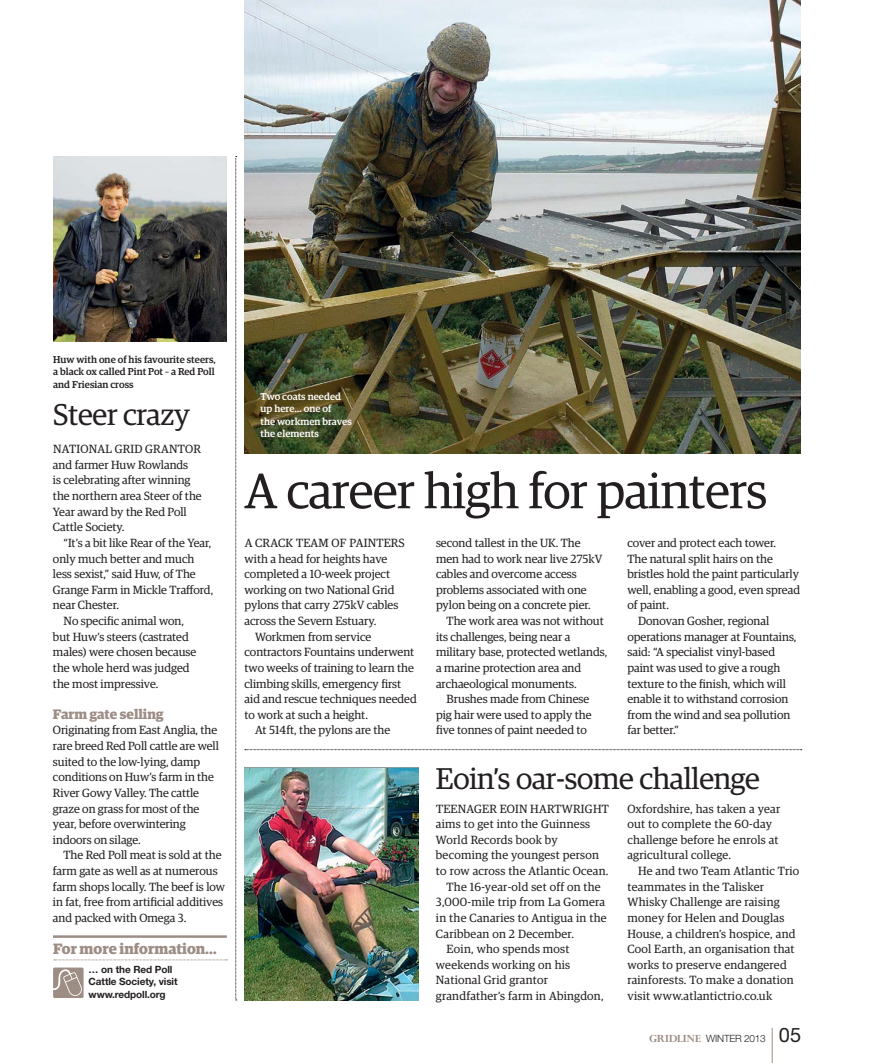
<style>
.page{position:relative;width:872px;height:1063px;background:#fff}
.page>*{position:absolute;margin:0;border:0;box-sizing:border-box;transform-origin:0 0}
.t1{font:50px "Guardian Egyp";letter-spacing:-.01em;color:#231f20}
.t2{font:30px "Guardian Egyp";letter-spacing:-.01em;color:#231f20}
.t3{font:700 15px "Guardian Egyp";color:#9d8d85}
.t4{font:700 13.75px "Guardian Egyp";color:#9d8d85}
.t5{font:11.88px/15.6px "Guardian Egyp";color:#231f20}
.t6{font:11.88px/15.6px "Guardian Egyp";letter-spacing:.02em;color:#231f20}
.t7{font:500 10px/12.5px "Guardian Egyp";letter-spacing:.005em;color:#231f20}
.t8{font:500 10px/12.5px "Guardian Egyp";letter-spacing:.005em;color:#fff}
.t9{font:700 10px/12.5px "Helvetica Neue";letter-spacing:-.01em;color:#231f20}
.t10{font:300 10px "Helvetica Neue";letter-spacing:-.02em;color:#231f20}
.s1{font-family:"Perpetua";font-weight:700;font-size:12.25px;color:#9d8d85}
.s2{font-weight:400;font-size:20px}
</style>
<div class="page">
<img style="left:244px;top:767px;width:174px;height:233px">
<img style="left:244px;top:0;width:556px;height:453px">
<hr style="left:772px;top:1028px;width:1px;height:35px;background:#9d8d85">
<svg style="left:235px;top:156px;width:2px;height:845px;background:#c3c2c2"></svg>
<svg style="left:245px;top:749px;width:556px;height:1px"></svg>
<div style="left:53px;top:968px;width:31px;height:30px;background:#9d8d85;border-radius:2px"></div>
<hr style="left:53px;top:935px;width:174px;height:3px;background:#9d8d85">
<svg style="left:54px;top:960px;width:173px;height:1px"></svg>
<svg style="left:53px;top:968px;width:29px;height:28px"></svg>
<img style="left:53px;top:156px;width:174px;height:186px">
<p class="t7" style="left:53px;top:353px;width:164px">Huw with one of his favourite steers, a black ox called Pint Pot – a Red Poll and Friesian cross</p>
<h2 class="t2" style="left:53px;top:400px;width:138px">Steer crazy</h2>
<p class="t5" style="left:53px;top:442px;width:150px">NATIONAL GRID GRANTOR and farmer Huw Rowlands<br>is celebrating after winning the northern area Steer of the<br>Year award by the Red Poll<br>Cattle Society.</p>
<p class="t5" style="left:64px;top:536px;width:149px">“It’s a bit like Rear of the Year,</p>
<p class="t5" style="left:53px;top:551px;width:143px">only much better and much</p>
<p class="t5" style="left:53px;top:567px;width:144px">less sexist,” said Huw, of The</p>
<p class="t5" style="left:53px;top:582px;width:162px">Grange Farm in Mickle Trafford,</p>
<p class="t5" style="left:53px;top:598px;width:68px">near Chester.</p>
<p class="t5" style="left:64px;top:614px;width:122px">No specific animal won,</p>
<p class="t5" style="left:53px;top:629px;width:137px">but Huw’s steers (castrated</p>
<p class="t5" style="left:53px;top:645px;width:145px">males) were chosen because</p>
<p class="t5" style="left:53px;top:661px;width:138px">the whole herd was judged</p>
<p class="t5" style="left:53px;top:676px;width:107px">the most impressive.</p>
<p class="t4" style="left:53px;top:707px;width:112px">Farm gate selling</p>
<p class="t5" style="left:53px;top:723px;width:167px">Originating from East Anglia, the rare breed Red Poll cattle are well suited to the low-lying, damp conditions on Huw’s farm in the<br>River Gowy Valley. The cattle graze on grass for most of the year, before overwintering indoors on silage.</p>
<p class="t5" style="left:53px;top:848px;width:173px;text-indent:11px">The Red Poll meat is sold at the farm gate as well as at numerous farm shops locally. The beef is low in fat, free from artificial additives and packed with Omega 3.</p>
<p class="t3" style="left:53px;top:941px;width:165px">For more information…</p>
<p class="t9" style="left:89px;top:964px;width:90px">… on the Red Poll<br>Cattle Society, visit www.redpoll.org</p>
<p class="t8" style="left:260px;top:391px;width:93px">Two coats needed up here… one of<br>the workmen braves the elements</p>
<h1 class="t1" style="left:244px;top:467px;width:524px">A career high for painters</h1>
<p class="t6" style="left:245px;top:536px;width:161px">A CRACK TEAM OF PAINTERS</p>
<p class="t5" style="left:244px;top:551px;width:144px">with a head for heights have</p>
<p class="t5" style="left:244px;top:567px;width:147px">completed a 10-week project</p>
<p class="t5" style="left:244px;top:582px;width:151px">working on two National Grid</p>
<p class="t5" style="left:244px;top:598px;width:155px">pylons that carry 275kV cables</p>
<p class="t5" style="left:244px;top:614px;width:133px">across the Severn Estuary.</p>
<p class="t5" style="left:255px;top:629px;width:118px">Workmen from service</p>
<p class="t5" style="left:244px;top:645px;width:171px">contractors Fountains underwent</p>
<p class="t5" style="left:244px;top:661px;width:171px">two weeks of training to learn the</p>
<p class="t5" style="left:244px;top:676px;width:158px">climbing skills, emergency first</p>
<p class="t5" style="left:244px;top:692px;width:174px">aid and rescue techniques needed</p>
<p class="t5" style="left:244px;top:707px;width:125px">to work at such a height.</p>
<p class="t5" style="left:255px;top:723px;width:137px">At 514ft, the pylons are the</p>
<p class="t5" style="left:436px;top:536px;width:146px">second tallest in the UK. The</p>
<p class="t5" style="left:436px;top:551px;width:168px">men had to work near live 275kV</p>
<p class="t5" style="left:436px;top:567px;width:142px">cables and overcome access</p>
<p class="t5" style="left:436px;top:582px;width:152px">problems associated with one</p>
<p class="t5" style="left:436px;top:598px;width:156px">pylon being on a concrete pier.</p>
<p class="t5" style="left:446px;top:614px;width:159px">The work area was not without</p>
<p class="t5" style="left:436px;top:629px;width:136px">its challenges, being near a</p>
<p class="t5" style="left:436px;top:645px;width:173px">military base, protected wetlands,</p>
<p class="t5" style="left:436px;top:661px;width:147px">a marine protection area and</p>
<p class="t5" style="left:436px;top:676px;width:142px">archaeological monuments.</p>
<p class="t5" style="left:446px;top:692px;width:144px">Brushes made from Chinese</p>
<p class="t5" style="left:436px;top:707px;width:157px">pig hair were used to apply the</p>
<p class="t5" style="left:436px;top:723px;width:152px">five tonnes of paint needed to</p>
<p class="t5" style="left:627px;top:536px;width:150px">cover and protect each tower.</p>
<p class="t5" style="left:627px;top:551px;width:147px">The natural split hairs on the</p>
<p class="t5" style="left:627px;top:567px;width:173px">bristles hold the paint particularly</p>
<p class="t5" style="left:627px;top:583px;width:174px">well, enabling a good, even spread</p>
<p class="t5" style="left:627px;top:598px;width:43px">of paint.</p>
<p class="t5" style="left:638px;top:614px;width:133px">Donovan Gosher, regional</p>
<p class="t5" style="left:627px;top:629px;width:171px">operations manager at Fountains,</p>
<p class="t5" style="left:627px;top:645px;width:149px">said: “A specialist vinyl-based</p>
<p class="t5" style="left:627px;top:661px;width:154px">paint was used to give a rough</p>
<p class="t5" style="left:627px;top:676px;width:160px">texture to the finish, which will</p>
<p class="t5" style="left:627px;top:692px;width:162px">enable it to withstand corrosion</p>
<p class="t5" style="left:627px;top:708px;width:164px">from the wind and sea pollution</p>
<p class="t5" style="left:627px;top:723px;width:53px">far better.”</p>
<h2 class="t2" style="left:436px;top:764px;width:325px">Eoin’s oar-some challenge</h2>
<p class="t6" style="left:436px;top:801px;width:174px">TEENAGER EOIN HARTWRIGHT</p>
<p class="t6" style="left:436px;top:817px;width:156px">aims to get into the Guinness</p>
<p class="t6" style="left:436px;top:832px;width:123px">World Records book by</p>
<p class="t6" style="left:436px;top:848px;width:164px">becoming the youngest person</p>
<p class="t6" style="left:436px;top:864px;width:174px">to row across the Atlantic Ocean.</p>
<p class="t6" style="left:446px;top:879px;width:156px">The 16-year-old set off on the</p>
<p class="t6" style="left:436px;top:895px;width:171px">3,000-mile trip from La Gomera</p>
<p class="t6" style="left:436px;top:911px;width:172px">in the Canaries to Antigua in the</p>
<p class="t6" style="left:436px;top:926px;width:139px">Caribbean on 2 December.</p>
<p class="t6" style="left:446px;top:942px;width:124px">Eoin, who spends most</p>
<p class="t6" style="left:436px;top:957px;width:136px">weekends working on his</p>
<p class="t6" style="left:436px;top:973px;width:113px">National Grid grantor</p>
<p class="t6" style="left:436px;top:989px;width:169px">grandfather’s farm in Abingdon,</p>
<p class="t6" style="left:627px;top:801px;width:154px">Oxfordshire, has taken a year out to complete the 60-day challenge before he enrols at agricultural college.</p>
<p class="t6" style="left:627px;top:864px;width:173px;text-indent:11px">He and two Team Atlantic Trio teammates in the Talisker<br>Whisky Challenge are raising money for Helen and Douglas<br>House, a children’s hospice, and<br>Cool Earth, an organisation that works to preserve endangered rainforests. To make a donation visit www.atlantictrio.co.uk</p>
<p class="t10" style="left:649px;top:1035px;width:153px"><span class="s1">GRIDLINE</span> WINTER 2013 <span class="s2">05</span></p>
</div>
